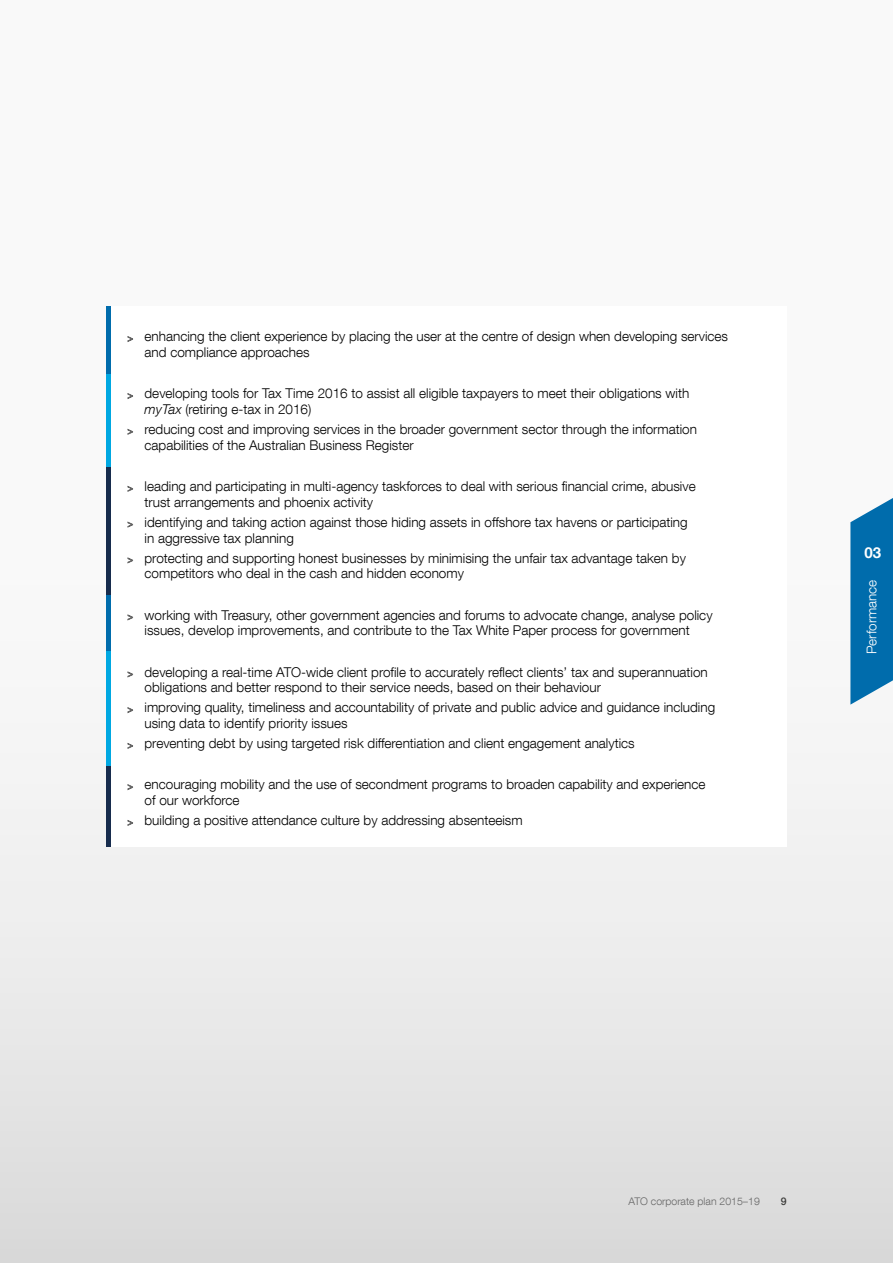
<style>
.page{position:relative;width:893px;height:1263px;background:#fff}
.page>*{position:absolute;margin:0;border:0;box-sizing:border-box;transform-origin:0 0}
.Page_footer_and_foli{font:700 15px "Helvetica Neue LT Com";color:#fff}
.t1{font:300 13.5px/15.8px "Helvetica Neue LT Com";color:#000}
.Page_footer_and_foli-2{font:300 13.5px "Helvetica Neue LT Com";color:#fff}
.t2{font:300 10.5px "Helvetica Neue LT Com";color:#666}
.t3{font:500 10.5px "Helvetica Neue LT Com";color:#3c3c3a}
.s1{font-size:9px;color:#666}
.s2{font-style:italic}
</style>
<div class="page">
<div style="left:0;top:0;width:893px;height:1263px;background:linear-gradient(to bottom,#fff,#e4e4e4)"></div>
<svg style="left:850px;top:498px;width:43px;height:207px;background:#1f7db5"></svg>
<div style="left:106px;top:306px;width:681px;height:540px;background:#fff"></div>
<svg style="left:127px;top:336px;width:6px;height:6px"></svg>
<svg style="left:127px;top:393px;width:6px;height:6px"></svg>
<svg style="left:127px;top:428px;width:6px;height:7px"></svg>
<svg style="left:127px;top:485px;width:6px;height:7px"></svg>
<svg style="left:127px;top:521px;width:7px;height:7px"></svg>
<svg style="left:127px;top:557px;width:7px;height:7px"></svg>
<svg style="left:127px;top:614px;width:7px;height:7px"></svg>
<svg style="left:127px;top:671px;width:7px;height:7px"></svg>
<svg style="left:127px;top:707px;width:6px;height:7px"></svg>
<svg style="left:127px;top:743px;width:6px;height:6px"></svg>
<svg style="left:127px;top:784px;width:6px;height:7px"></svg>
<svg style="left:127px;top:820px;width:6px;height:6px"></svg>
<div style="left:106px;top:306px;width:5px;height:69px;background:#006cac"></div>
<div style="left:106px;top:594px;width:5px;height:57px;background:#006cac"></div>
<div style="left:106px;top:467px;width:5px;height:127px;background:#172c4d"></div>
<div style="left:106px;top:766px;width:5px;height:80px;background:#172c4d"></div>
<div style="left:106px;top:375px;width:5px;height:92px;background:#00a8e2"></div>
<div style="left:106px;top:651px;width:5px;height:115px;background:#00a8e2"></div>
<p class="t1" style="left:145px;top:328px;width:585px;text-indent:-17px"><span class="s1">&gt;</span> enhancing the client experience by placing the user at the centre of design when developing services and compliance approaches</p>
<p class="t1" style="left:145px;top:385px;width:546px;text-indent:-17px"><span class="s1">&gt;</span> developing tools for Tax Time 2016 to assist all eligible taxpayers to meet their obligations with <span class="s2">myTax</span> (retiring e-tax in 2016)</p>
<p class="t1" style="left:145px;top:421px;width:554px;text-indent:-17px"><span class="s1">&gt;</span> reducing cost and improving services in the broader government sector through the information capabilities of the Australian Business Register</p>
<p class="t1" style="left:145px;top:478px;width:553px;text-indent:-17px"><span class="s1">&gt;</span> leading and participating in multi-agency taskforces to deal with serious financial crime, abusive trust arrangements and phoenix activity</p>
<p class="t1" style="left:145px;top:514px;width:545px;text-indent:-17px"><span class="s1">&gt;</span> identifying and taking action against those hiding assets in offshore tax havens or participating in aggressive tax planning</p>
<p class="t1" style="left:145px;top:550px;width:543px;text-indent:-17px"><span class="s1">&gt;</span> protecting and supporting honest businesses by minimising the unfair tax advantage taken by competitors who deal in the cash and hidden economy</p>
<p class="t1" style="left:128px;top:607px;width:586px;text-align:center"><span class="s1">&gt;</span> working with Treasury, other government agencies and forums to advocate change, analyse policy issues, develop improvements, and contribute to the Tax White Paper process for government</p>
<p class="t1" style="left:145px;top:664px;width:565px;text-indent:-17px"><span class="s1">&gt;</span> developing a real-time ATO-wide client profile to accurately reflect clients’ tax and superannuation obligations and better respond to their service needs, based on their behaviour</p>
<p class="t1" style="left:145px;top:699px;width:572px;text-indent:-17px"><span class="s1">&gt;</span> improving quality, timeliness and accountability of private and public advice and guidance including using data to identify priority issues</p>
<p class="t1" style="left:128px;top:735px;width:509px"><span class="s1">&gt;</span> preventing debt by using targeted risk differentiation and client engagement analytics</p>
<p class="t1" style="left:145px;top:776px;width:562px;text-indent:-17px"><span class="s1">&gt;</span> encouraging mobility and the use of secondment programs to broaden capability and experience of our workforce</p>
<p class="t1" style="left:128px;top:812px;width:397px"><span class="s1">&gt;</span> building a positive attendance culture by addressing absenteeism</p>
<p class="Page_footer_and_foli" style="left:865px;top:544px;width:18px">03</p>
<p class="Page_footer_and_foli-2" style="left:863px;top:654px;width:76px;rotate:-90deg">Performance</p>
<p class="t2" style="left:628px;top:1195px;width:133px">ATO corporate plan 2015–19</p>
<p class="t3" style="left:781px;top:1195px;width:7px">9</p>
</div>
